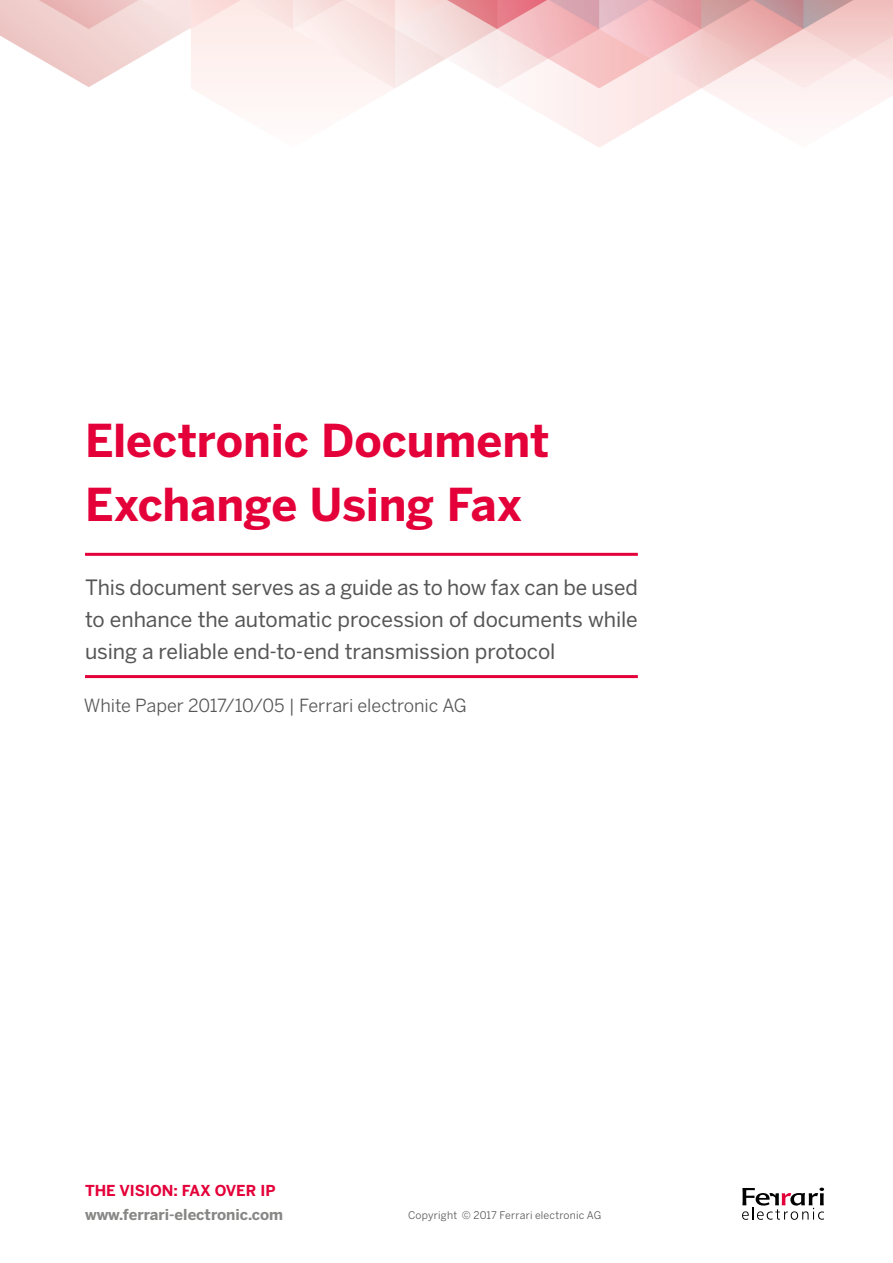
<style>
.page{position:relative;width:893px;height:1263px;background:#fff}
.page>*{position:absolute;margin:0;border:0;box-sizing:border-box;transform-origin:0 0}
.t1{font:700 45px/63.8px "Benton Sans";color:#e40039}
.t2{font:21px/32px "Benton Sans";letter-spacing:-.005em;color:#565656;text-align:justify}
.t3{font:18px "Benton Sans";letter-spacing:-.005em;color:#565656}
.t4{font:700 15px "Benton Sans";color:#878786}
.t5{font:700 15px "Benton Sans";color:#e40039}
.t6{font:10.5px "Benton Sans";letter-spacing:.02em;color:#565656}
</style>
<div class="page">
<img style="left:0;top:0;width:893px;height:147px">
<svg style="left:742px;top:1187px;width:82px;height:33px"></svg>
<hr style="left:85px;top:553px;width:553px;height:3px;background:#e40039">
<hr style="left:85px;top:675px;width:553px;height:3px;background:#e40039">
<h1 class="t1" style="left:85px;top:408px;width:466px">Electronic Document<br>Exchange Using Fax</h1>
<p class="t2" style="left:85px;top:571px;width:554px">This document serves as a guide as to how fax can be used to enhance the automatic procession of documents while using a reliable end-to-end transmission protocol</p>
<p class="t3" style="left:84px;top:695px;width:384px">White Paper 2017/10/05 | Ferrari electronic AG</p>
<p class="t5" style="left:85px;top:1182px;width:192px">THE VISION: FAX OVER IP</p>
<p class="t4" style="left:85px;top:1206px;width:200px">www.ferrari-electronic.com</p>
<p class="t6" style="left:408px;top:1209px;width:195px">Copyright © 2017 Ferrari electronic AG</p>
</div>
